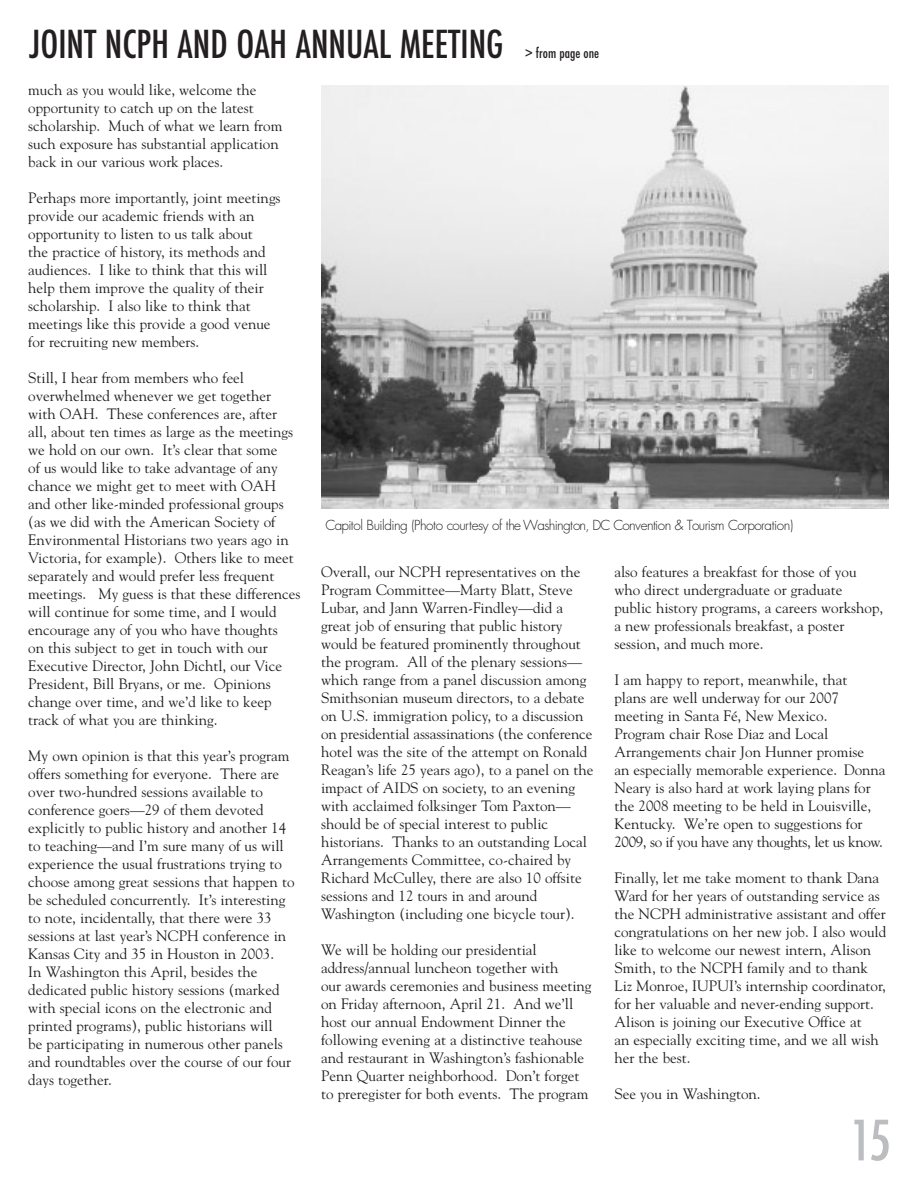
<style>
.page{position:relative;width:918px;height:1188px;background:#fff}
.page>*{position:absolute;margin:0;border:0;box-sizing:border-box;transform-origin:0 0}
.t1{font:500 condensed 54px "Futura";color:#bcbdc0}
.t2{font:500 condensed 37.5px "Futura";color:#231f20}
.t3{font:15px/18px "Goudy";color:#231f20}
.t4{font:300 13.5px "Futura";letter-spacing:-.045em;color:#231f20}
.t5{font:500 condensed 13.5px "Futura";color:#231f20}
</style>
<div class="page">
<img style="left:322px;top:86px;width:567px;height:423px">
<h2 class="t2" style="left:29px;top:23px;width:476px">JOINT NCPH AND OAH ANNUAL MEETING</h2>
<p class="t5" style="left:525px;top:45px;width:75px">&gt; from page one</p>
<p class="t3" style="left:28px;top:81px;width:256px">much as you would like, welcome the opportunity to catch up on the latest scholarship. Much of what we learn from such exposure has substantial application back in our various work places.</p>
<p class="t3" style="left:28px;top:189px;width:254px">Perhaps more importantly, joint meetings provide our academic friends with an opportunity to listen to us talk about<br>the practice of history, its methods and audiences. I like to think that this will help them improve the quality of their scholarship. I also like to think that meetings like this provide a good venue for recruiting new members.</p>
<p class="t3" style="left:28px;top:369px;width:274px">Still, I hear from members who feel overwhelmed whenever we get together with OAH. These conferences are, after<br>all, about ten times as large as the meetings we hold on our own. It’s clear that some<br>of us would like to take advantage of any chance we might get to meet with OAH and other like-minded professional groups (as we did with the American Society of Environmental Historians two years ago in Victoria, for example). Others like to meet separately and would prefer less frequent meetings. My guess is that these differences will continue for some time, and I would encourage any of you who have thoughts<br>on this subject to get in touch with our Executive Director, John Dichtl, our Vice President, Bill Bryans, or me. Opinions change over time, and we’d like to keep track of what you are thinking.</p>
<p class="t3" style="left:28px;top:747px;width:268px">My own opinion is that this year’s program offers something for everyone. There are over two-hundred sessions available to conference goers—29 of them devoted explicitly to public history and another 14 to teaching—and I’m sure many of us will experience the usual frustrations trying to choose among great sessions that happen to be scheduled concurrently. It’s interesting to note, incidentally, that there were 33 sessions at last year’s NCPH conference in Kansas City and 35 in Houston in 2003.<br>In Washington this April, besides the dedicated public history sessions (marked with special icons on the electronic and printed programs), public historians will<br>be participating in numerous other panels and roundtables over the course of our four days together.</p>
<p class="t4" style="left:326px;top:519px;width:469px">Capitol Building (Photo courtesy of the Washington, DC Convention &amp; Tourism Corporation)</p>
<p class="t3" style="left:321px;top:562px;width:274px">Overall, our NCPH representatives on the Program Committee—Marty Blatt, Steve Lubar, and Jann Warren-Findley—did a great job of ensuring that public history would be featured prominently throughout the program. All of the plenary sessions— which range from a panel discussion among Smithsonian museum directors, to a debate on U.S. immigration policy, to a discussion on presidential assassinations (the conference hotel was the site of the attempt on Ronald Reagan’s life 25 years ago), to a panel on the impact of AIDS on society, to an evening with acclaimed folksinger Tom Paxton— should be of special interest to public historians. Thanks to an outstanding Local Arrangements Committee, co-chaired by Richard McCulley, there are also 10 offsite sessions and 12 tours in and around Washington (including one bicycle tour).</p>
<p class="t3" style="left:321px;top:940px;width:272px">We will be holding our presidential address/annual luncheon together with<br>our awards ceremonies and business meeting on Friday afternoon, April 21. And we’ll host our annual Endowment Dinner the following evening at a distinctive teahouse and restaurant in Washington’s fashionable Penn Quarter neighborhood. Don’t forget to preregister for both events. The program</p>
<p class="t3" style="left:614px;top:562px;width:270px">also features a breakfast for those of you who direct undergraduate or graduate public history programs, a careers workshop, a new professionals breakfast, a poster session, and much more.</p>
<p class="t3" style="left:614px;top:670px;width:273px">I am happy to report, meanwhile, that<br>plans are well underway for our 2007 meeting in Santa Fé, New Mexico.<br>Program chair Rose Diaz and Local Arrangements chair Jon Hunner promise<br>an especially memorable experience. Donna Neary is also hard at work laying plans for the 2008 meeting to be held in Louisville, Kentucky. We’re open to suggestions for 2009, so if you have any thoughts, let us know.</p>
<p class="t3" style="left:614px;top:868px;width:273px">Finally, let me take moment to thank Dana Ward for her years of outstanding service as the NCPH administrative assistant and offer congratulations on her new job. I also would like to welcome our newest intern, Alison Smith, to the NCPH family and to thank Liz Monroe, IUPUI’s internship coordinator, for her valuable and never-ending support.<br>Alison is joining our Executive Office at<br>an especially exciting time, and we all wish her the best.</p>
<p class="t3" style="left:614px;top:1084px;width:148px">See you in Washington.</p>
<h1 class="t1" style="left:850px;top:1110px;width:43px">15</h1>
</div>
